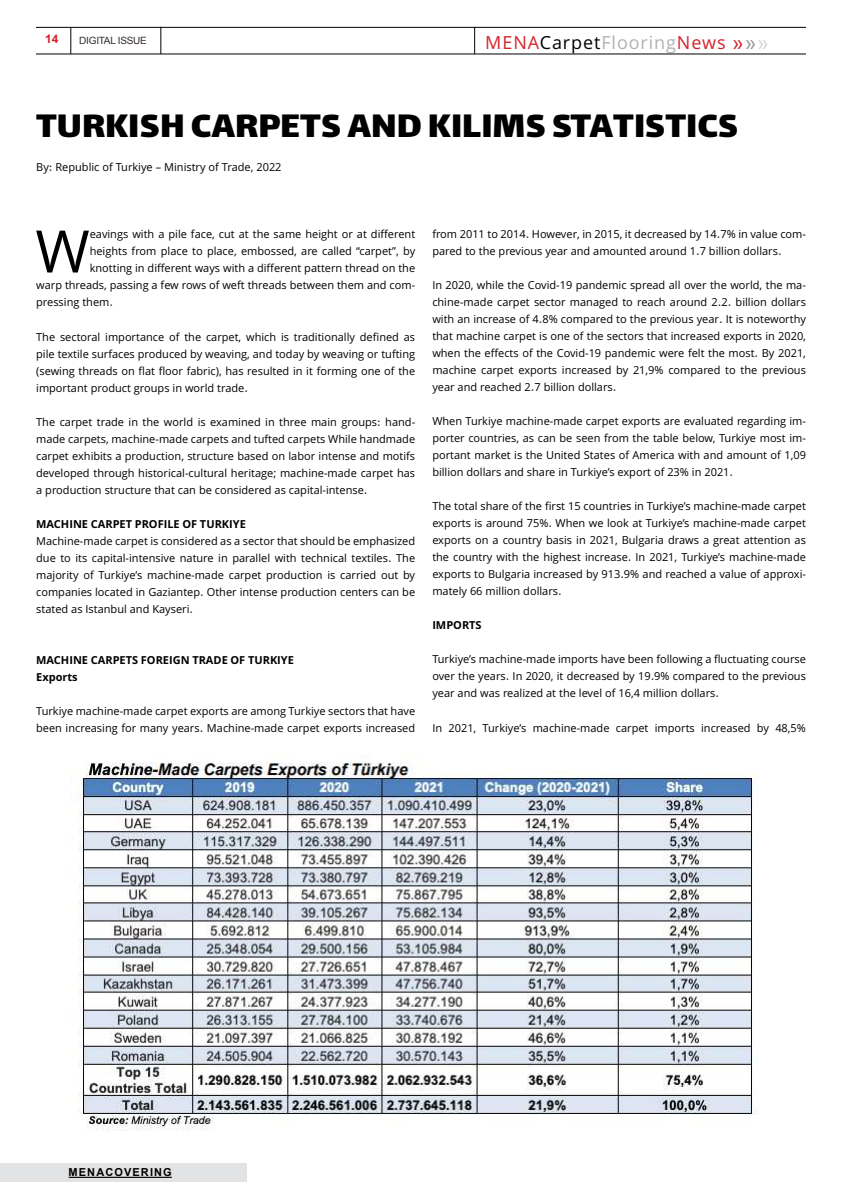
<style>
.page{position:relative;width:842px;height:1191px;background:#fff}
.page>*{position:absolute;margin:0;border:0;box-sizing:border-box;transform-origin:0 0}
.t1{font:58.6px "Sahel";color:#000}
.t2{font:40px "Lalezar";color:#000}
.t3{font:18px "Sahel";letter-spacing:.05em;color:#d2232a}
.t4{font:700 12px "Arial";color:#d2232a}
.t5{font:11px/17px "Sahel";color:#000;text-align:justify}
.t6{font:700 11px/17px "Sahel";color:#000}
.t7{font:700 11px "Arial";letter-spacing:.1em;color:#000}
.t8{font:10px "Arial";letter-spacing:-.025em;color:#322b29}
.s1{color:#000}
.s2{color:#afb1b4}
.s3{color:#939598}
.s4{color:#d1d3d4}
</style>
<div class="page">
<hr style="left:36px;top:53px;width:770px;height:1px;background:#000">
<hr style="left:36px;top:27px;width:770px;height:1px;background:#000">
<svg style="left:70px;top:28px;width:1px;height:26px"></svg>
<svg style="left:160px;top:27px;width:1px;height:27px"></svg>
<svg style="left:474px;top:28px;width:1px;height:26px"></svg>
<div style="left:0;top:1163px;width:247px;height:18px;background:#e2e3e4"></div>
<hr style="left:69px;top:1176px;width:103px;height:1px;background:#000">
<img style="left:70px;top:754px;width:689px;height:377px">
<p class="t4" style="left:45px;top:31px;width:15px">14</p>
<p class="t8" style="left:79px;top:34px;width:69px">DIGITAL ISSUE</p>
<h3 class="t3" style="left:485px;top:32px;width:285px">MENA<span class="s1">Carpet</span><span class="s2">Flooring</span>News »<span class="s3">»</span><span class="s4">»</span></h3>
<h2 class="t2" style="left:36px;top:100px;width:704px">TURKISH CARPETS AND KILIMS STATISTICS</h2>
<p class="t5" style="left:36px;top:159px;width:247px">By: Republic of Turkiye – Ministry of Trade, 2022</p>
<h1 class="t1" style="left:35px;top:218px;width:56px">W</h1>
<p class="t5" style="left:90px;top:226px;width:327px">eavings with a pile face, cut at the same height or at different</p>
<p class="t5" style="left:90px;top:243px;width:327px">heights from place to place, embossed, are called “carpet”, by</p>
<p class="t5" style="left:90px;top:260px;width:327px">knotting in different ways with a different pattern thread on the</p>
<p class="t5" style="left:36px;top:277px;width:380px">warp threads, passing a few rows of weft threads between them and com-</p>
<p class="t5" style="left:36px;top:294px;width:78px">pressing them.</p>
<p class="t5" style="left:36px;top:328px;width:380px">The sectoral importance of the carpet, which is traditionally defined as pile textile surfaces produced by weaving, and today by weaving or tufting (sewing threads on flat floor fabric), has resulted in it forming one of the important product groups in world trade.</p>
<p class="t5" style="left:36px;top:413px;width:380px">The carpet trade in the world is examined in three main groups: hand&shy;made carpets, machine-made carpets and tufted carpets While handmade carpet exhibits a production, structure based on labor intense and motifs developed through historical-cultural heritage; machine-made carpet has a production structure that can be considered as capital-intense.</p>
<p class="t6" style="left:36px;top:515px;width:211px">MACHINE CARPET PROFILE OF TURKIYE</p>
<p class="t5" style="left:36px;top:532px;width:380px">Machine-made carpet is considered as a sector that should be emphasized due to its capital-intensive nature in parallel with technical textiles. The majority of Turkiye’s machine-made carpet production is carried out by companies located in Gaziantep. Other intense production centers can be stated as Istanbul and Kayseri.</p>
<p class="t6" style="left:36px;top:651px;width:259px">MACHINE CARPETS FOREIGN TRADE OF TURKIYE<br>Exports</p>
<p class="t5" style="left:36px;top:702px;width:380px">Turkiye machine-made carpet exports are among Turkiye sectors that have been increasing for many years. Machine-made carpet exports increased</p>
<p class="t5" style="left:432px;top:226px;width:375px">from 2011 to 2014. However, in 2015, it decreased by 14.7% in value com&shy;pared to the previous year and amounted around 1.7 billion dollars.</p>
<p class="t5" style="left:432px;top:277px;width:375px">In 2020, while the Covid-19 pandemic spread all over the world, the ma&shy;chine-made carpet sector managed to reach around 2.2. billion dollars with an increase of 4.8% compared to the previous year. It is noteworthy that machine carpet is one of the sectors that increased exports in 2020, when the effects of the Covid-19 pandemic were felt the most. By 2021, machine carpet exports increased by 21,9% compared to the previous year and reached 2.7 billion dollars.</p>
<p class="t5" style="left:432px;top:413px;width:375px">When Turkiye machine-made carpet exports are evaluated regarding im&shy;porter countries, as can be seen from the table below, Turkiye most im&shy;portant market is the United States of America with and amount of 1,09 billion dollars and share in Turkiye’s export of 23% in 2021.</p>
<p class="t5" style="left:432px;top:498px;width:375px">The total share of the first 15 countries in Turkiye’s machine-made carpet exports is around 75%. When we look at Turkiye’s machine-made carpet exports on a country basis in 2021, Bulgaria draws a great attention as the country with the highest increase. In 2021, Turkiye’s machine-made exports to Bulgaria increased by 913.9% and reached a value of approxi&shy;mately 66 million dollars.</p>
<p class="t6" style="left:432px;top:617px;width:51px">IMPORTS</p>
<p class="t5" style="left:432px;top:651px;width:375px">Turkiye’s machine-made imports have been following a fluctuating course over the years. In 2020, it decreased by 19.9% compared to the previous year and was realized at the level of 16,4 million dollars.</p>
<p class="t5" style="left:432px;top:719px;width:375px">In 2021, Turkiye’s machine-made carpet imports increased by 48,5%</p>
<p class="t7" style="left:69px;top:1165px;width:105px">MENACOVERING</p>
</div>
